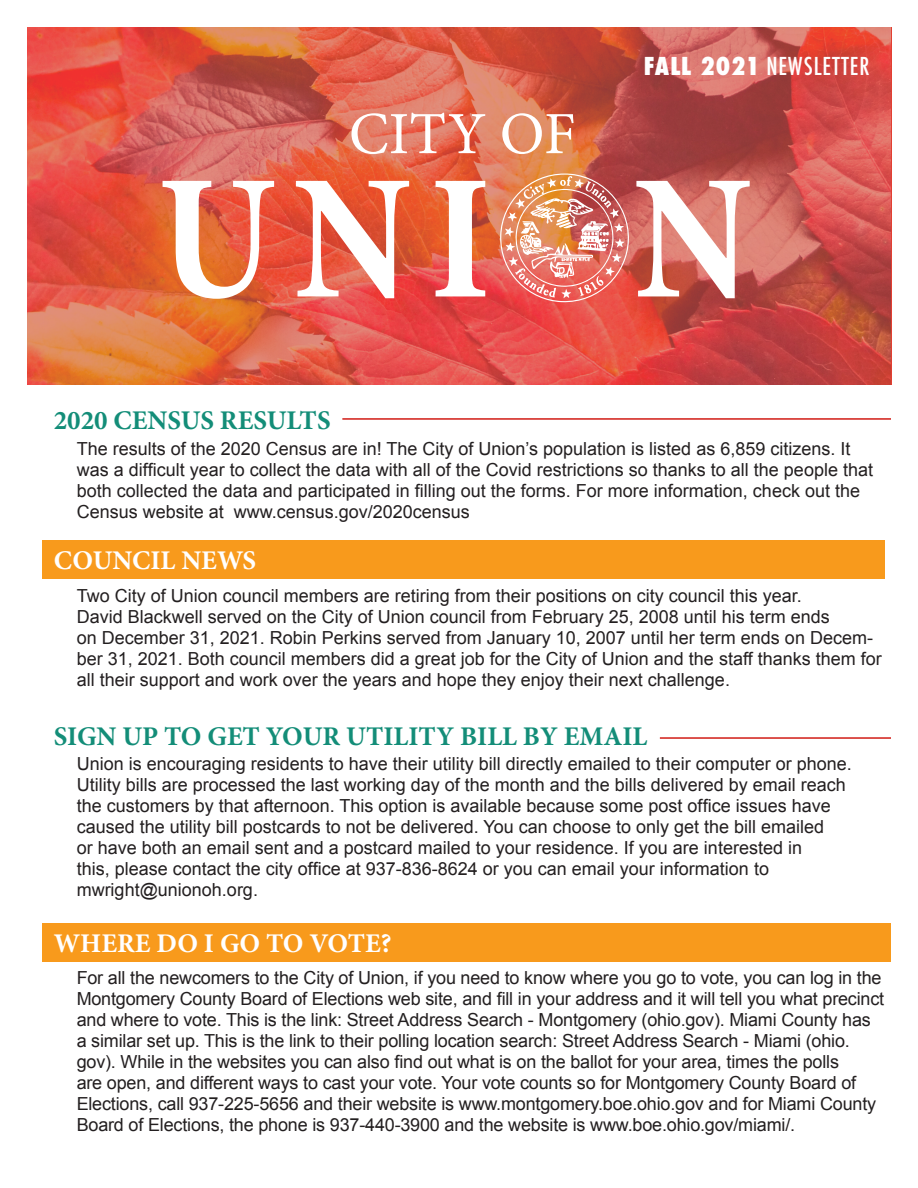
<style>
.page{position:relative;width:918px;height:1188px;background:#fff}
.page>*{position:absolute;margin:0;border:0;box-sizing:border-box;transform-origin:0 0}
.t1{font:700 condensed 180px "Minion Pro";color:#fff}
.t2{font:60px "Minion Pro";color:#fff}
.t3{font:700 27px "Minion Pro";color:#138d78}
.t4{font:700 27px "Minion Pro";color:#fff}
.t5{font:500 condensed 24px "Futura";letter-spacing:.04em;color:#fff}
.t6{font:18px/21px "Arial";color:#231f20}
.s1{font-weight:800}
</style>
<div class="page">
<img style="left:27px;top:27px;width:864px;height:357px">
<svg style="left:499px;top:173px;width:131px;height:131px;background:#e28774"></svg>
<hr style="left:342px;top:418px;width:549px;height:2px;background:#d11b15">
<hr style="left:660px;top:737px;width:231px;height:2px;background:#d11b15">
<div style="left:42px;top:540px;width:843px;height:39px;background:#f89a1c"></div>
<div style="left:42px;top:923px;width:849px;height:39px;background:#f89a1c"></div>
<p class="t2" style="left:349px;top:94px;width:228px">CITY OF</p>
<p class="t5" style="left:644px;top:50px;width:227px"><span class="s1">FALL 2021</span> NEWSLETTER</p>
<p class="t1" style="left:157px;top:115px;width:596px">UNI N</p>
<p class="t3" style="left:54px;top:401px;width:278px">2020 CENSUS RESULTS</p>
<p class="t6" style="left:77px;top:438px;width:798px">The results of the 2020 Census are in! The City of Union’s population is listed as 6,859 citizens. It was a difficult year to collect the data with all of the Covid restrictions so thanks to all the people that both collected the data and participated in filling out the forms. For more information, check out the Census website at www.census.gov/2020census</p>
<p class="t4" style="left:54px;top:541px;width:204px">COUNCIL NEWS</p>
<p class="t6" style="left:77px;top:585px;width:727px">Two City of Union council members are retiring from their positions on city council this year.</p>
<p class="t6" style="left:77px;top:606px;width:755px">David Blackwell served on the City of Union council from February 25, 2008 until his term ends</p>
<p class="t6" style="left:77px;top:627px;width:807px">on December 31, 2021. Robin Perkins served from January 10, 2007 until her term ends on Decem&shy;ber 31, 2021. Both council members did a great job for the City of Union and the staff thanks them for all their support and work over the years and hope they enjoy their next challenge.</p>
<p class="t3" style="left:54px;top:718px;width:595px">SIGN UP TO GET YOUR UTILITY BILL BY EMAIL</p>
<p class="t6" style="left:77px;top:753px;width:777px">Union is encouraging residents to have their utility bill directly emailed to their computer or phone.<br>Utility bills are processed the last working day of the month and the bills delivered by email reach</p>
<p class="t6" style="left:77px;top:795px;width:756px">the customers by that afternoon. This option is available because some post office issues have caused the utility bill postcards to not be delivered. You can choose to only get the bill emailed</p>
<p class="t6" style="left:77px;top:837px;width:727px">or have both an email sent and a postcard mailed to your residence. If you are interested in</p>
<p class="t6" style="left:77px;top:858px;width:694px">this, please contact the city office at 937-836-8624 or you can email your information to</p>
<p class="t6" style="left:77px;top:879px;width:183px">mwright@unionoh.org.</p>
<p class="t4" style="left:54px;top:924px;width:339px">WHERE DO I GO TO VOTE?</p>
<p class="t6" style="left:77px;top:967px;width:809px">For all the newcomers to the City of Union, if you need to know where you go to vote, you can log in the Montgomery County Board of Elections web site, and fill in your address and it will tell you what precinct and where to vote. This is the link: Street Address Search - Montgomery (ohio.gov). Miami County has a similar set up. This is the link to their polling location search: Street Address Search - Miami (ohio. gov). While in the websites you can also find out what is on the ballot for your area, times the polls<br>are open, and different ways to cast your vote. Your vote counts so for Montgomery County Board of Elections, call 937-225-5656 and their website is www.montgomery.boe.ohio.gov and for Miami County Board of Elections, the phone is 937-440-3900 and the website is www.boe.ohio.gov/miami/.</p>
</div>
